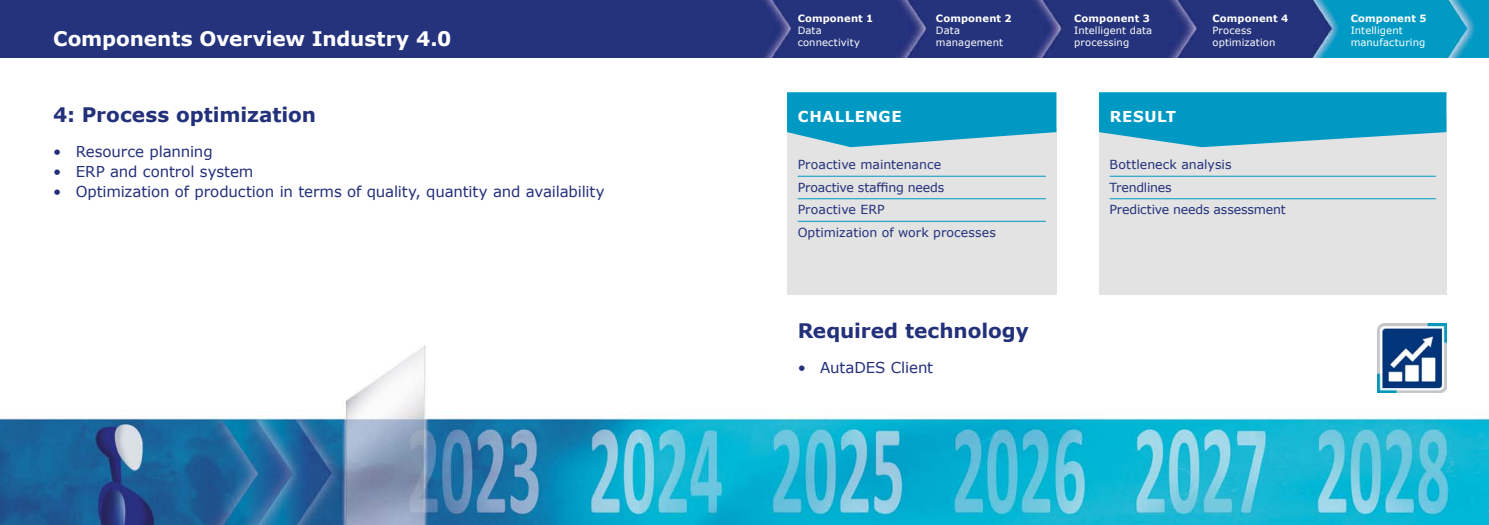
<style>
.page{position:relative;width:1489px;height:525px;background:#fff}
.page>*{position:absolute;margin:0;border:0;box-sizing:border-box;transform-origin:0 0}
.t1{font:700 20px "Verdana";color:#23307a}
.t2{font:700 20px "Verdana";color:#fff}
.t3{font:15px "Verdana";letter-spacing:-.01em;color:#23307a}
.t4{font:700 15px "Verdana";letter-spacing:.035em;color:#fff}
.t5{font:12.5px/22.5px "Verdana";letter-spacing:-.005em;color:#23307a}
.t6{font:10px/12px "Verdana";letter-spacing:.01em;color:#fff}
.t7{font:700 10px "Verdana";letter-spacing:.015em;color:#fff}
</style>
<div class="page">
<img style="left:0;top:290px;width:1488px;height:234px">
<div style="left:1098px;top:115px;width:348px;height:179px;background:#e3e3e3"></div>
<svg style="left:1098px;top:92px;width:348px;height:55px;background:#21a4c8"></svg>
<img style="left:0;top:0;width:1488px;height:58px">
<div style="left:787px;top:128px;width:269px;height:166px;background:#e3e3e3"></div>
<hr style="left:797px;top:176px;width:248px;height:1px;background:#0099c4">
<hr style="left:797px;top:198px;width:248px;height:1px;background:#0099c4">
<hr style="left:797px;top:221px;width:248px;height:1px;background:#0099c4">
<svg style="left:787px;top:92px;width:269px;height:55px;background:#1fa3c8"></svg>
<hr style="left:1109px;top:176px;width:326px;height:1px;background:#0099c4">
<hr style="left:1109px;top:198px;width:326px;height:1px;background:#0099c4">
<img style="left:1377px;top:323px;width:69px;height:69px">
<h1 class="t2" style="left:53px;top:25px;width:400px">Components Overview Industry 4.0</h1>
<h1 class="t1" style="left:53px;top:100px;width:264px">4: Process optimization</h1>
<p class="t3" style="left:53px;top:141px;width:161px">• Resource planning</p>
<p class="t3" style="left:53px;top:161px;width:202px">• ERP and control system</p>
<p class="t3" style="left:53px;top:181px;width:553px">• Optimization of production in terms of quality, quantity and availability</p>
<p class="t7" style="left:797px;top:11px;width:77px">Component 1</p>
<p class="t6" style="left:797px;top:24px;width:64px">Data connectivity</p>
<p class="t7" style="left:935px;top:11px;width:77px">Component 2</p>
<p class="t6" style="left:935px;top:24px;width:69px">Data management</p>
<p class="t7" style="left:1074px;top:11px;width:77px">Component 3</p>
<p class="t6" style="left:1074px;top:24px;width:80px">Intelligent data processing</p>
<p class="t7" style="left:1212px;top:11px;width:77px">Component 4</p>
<p class="t6" style="left:1212px;top:24px;width:64px">Process optimization</p>
<p class="t4" style="left:798px;top:105px;width:36px">Challe</p>
<p class="t4" style="left:865px;top:105px;width:35px">nge</p>
<p class="t4" style="left:1109px;top:105px;width:24px">Result</p>
<p class="t5" style="left:1109px;top:153px;width:177px">Bottleneck analysis<br>Trendlines<br>Predictive needs assessment</p>
<p class="t5" style="left:797px;top:153px;width:200px">Proactive maintenance<br>Proactive staffing needs<br>Proactive ERP<br>Optimization of work processes</p>
<h1 class="t1" style="left:797px;top:316px;width:232px">Required technology</h1>
<p class="t3" style="left:797px;top:357px;width:137px">• AutaDES Client</p>
<p class="t7" style="left:1350px;top:11px;width:77px">Component 5</p>
<p class="t6" style="left:1350px;top:24px;width:76px">Intelligent manufacturing</p>
</div>
